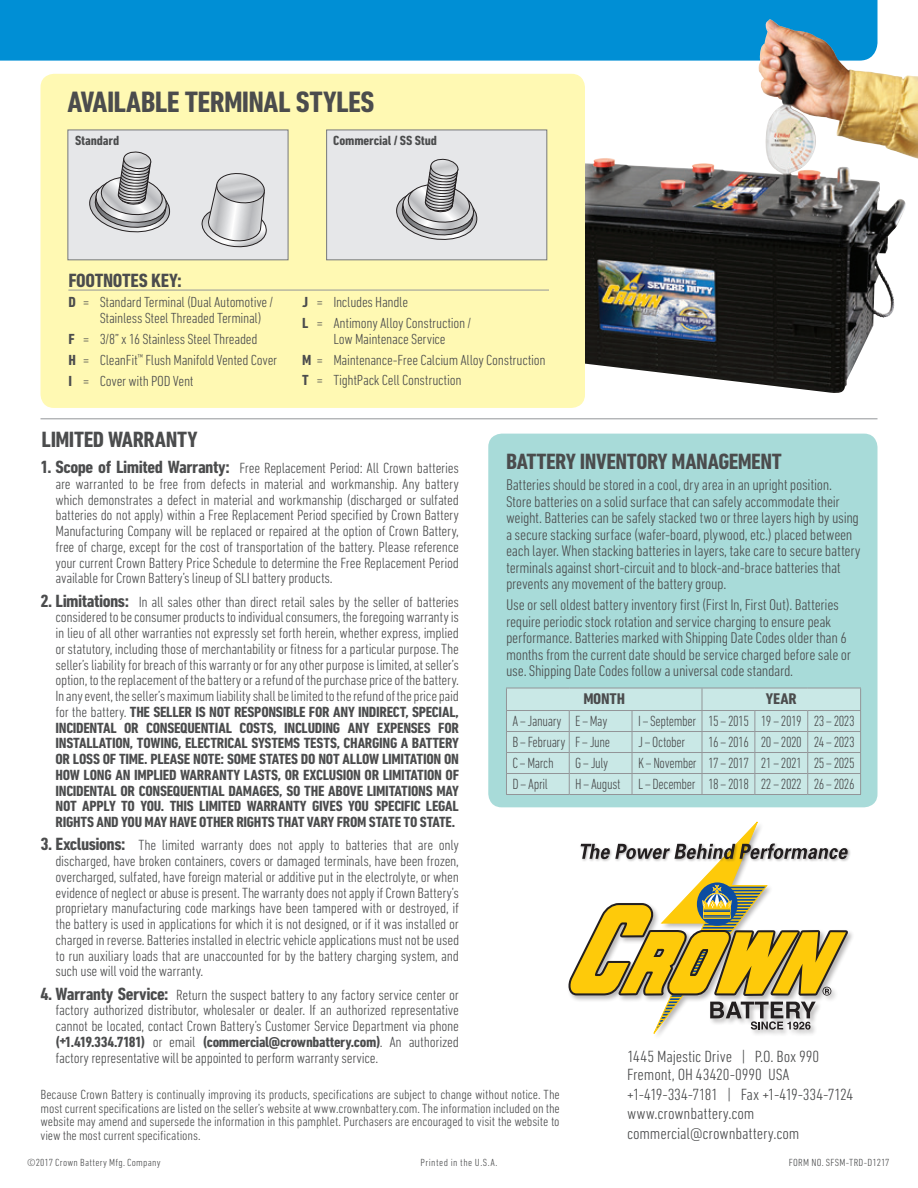
<style>
.page{position:relative;width:918px;height:1188px;background:#fff}
.page>*{position:absolute;margin:0;border:0;box-sizing:border-box;transform-origin:0 0}
.t1{font:700 condensed 30px "DIN Next LT Pro";letter-spacing:-.02em;color:#4b4c4d;scale:1.1 1}
.t2{font:700 condensed 22.5px "DIN Next LT Pro";letter-spacing:-.015em;color:#4b4c4d;scale:1.1 1}
.t3{font:700 condensed 19.5px "DIN Next LT Pro";letter-spacing:-.015em;color:#4b4c4d;scale:1.1 1}
.t4{font:300 condensed 16.5px/19.5px "DIN Next LT Pro";letter-spacing:-.005em;color:#494a4b;scale:1.1 1}
.t5{font:300 condensed 15.75px/16.5px "DIN Next LT Pro";letter-spacing:-.02em;color:#4b4c4d;scale:1.1 1}
.t6{font:700 condensed 15.75px "DIN Next LT Pro";letter-spacing:-.01em;color:#4b4c4d;scale:1.15 1}
.t7{font:300 condensed 15px/15.8px "DIN Next LT Pro";letter-spacing:-.02em;color:#4b4c4d;text-align:justify;scale:1.1 1}
.t8{font:300 condensed 15px "DIN Next LT Pro";letter-spacing:-.02em;color:#4b4c4d}
.t9{font:300 condensed 14.85px/21px "DIN Next LT Pro";letter-spacing:-.015em;color:#4b4c4d;scale:1.1 1}
.t10{font:300 condensed 13.5px/13.5px "DIN Next LT Pro";letter-spacing:-.005em;color:#4b4c4d;text-align:justify;scale:1.1 1}
.t11{font:700 condensed 13.5px "DIN Next LT Pro";letter-spacing:-.01em;color:#4b4c4d;scale:1.1 1}
.t12{font:300 condensed 10.5px "DIN Next LT Pro";letter-spacing:.025em;color:#4b4c4d;scale:1.1 1}
.t13{font:300 condensed 10.5px "DIN Next LT Pro";letter-spacing:.045em;color:#4b4c4d;scale:1.1 1}
.s1{font-weight:700}
.s2{font-weight:700;font-size:18px}
</style>
<div class="page">
<div style="left:488px;top:434px;width:390px;height:373px;background:#a8dbd9;border-radius:14px"></div>
<div style="left:0;top:0;width:878px;height:61px;background:#008fd5"></div>
<img style="left:555px;top:20px;width:351px;height:373px">
<div style="left:40px;top:74px;width:545px;height:334px;background:#fff9b3;border-radius:14px"></div>
<svg style="left:568px;top:822px;width:280px;height:212px"></svg>
<div style="left:68px;top:130px;width:220px;height:130px;background:#e6e7e9;border:1px solid #76787b"></div>
<div style="left:326px;top:130px;width:221px;height:130px;background:#e6e7e9;border:1px solid #76787b"></div>
<hr style="left:68px;top:290px;width:481px;height:1px;background:#939598">
<svg style="left:396px;top:159px;width:82px;height:81px"></svg>
<svg style="left:201px;top:173px;width:66px;height:75px"></svg>
<svg style="left:89px;top:152px;width:82px;height:81px"></svg>
<hr style="left:40px;top:418px;width:838px;height:1px;background:#939598">
<svg style="left:506px;top:688px;width:355px;height:106px;background:#c5e3e1"></svg>
<hr style="left:506px;top:794px;width:63px;height:1px;background:#939598">
<hr style="left:569px;top:794px;width:63px;height:1px;background:#939598">
<hr style="left:632px;top:794px;width:70px;height:1px;background:#939598">
<hr style="left:702px;top:794px;width:53px;height:1px;background:#939598">
<hr style="left:755px;top:794px;width:53px;height:1px;background:#939598">
<hr style="left:808px;top:794px;width:53px;height:1px;background:#939598">
<h1 class="t1" style="left:68px;top:85px;width:281px">AVAILABLE TERMINAL STYLES</h1>
<p class="t11" style="left:75px;top:133px;width:42px">Standard</p>
<p class="t11" style="left:333px;top:133px;width:96px">Commercial / SS Stud</p>
<h3 class="t3" style="left:68px;top:269px;width:105px">FOOTNOTES KEY:</h3>
<p class="t9" style="left:100px;top:294px;width:159px;line-height:16.5px;text-indent:-31px"><span class="s1">D</span> = Standard Terminal (Dual Automotive /<br>Stainless Steel Threaded Terminal)</p>
<p class="t9" style="left:68px;top:329px;width:191px"><span class="s1">F</span> = 3/8” x 16 Stainless Steel Threaded<br><span class="s1">H</span> = CleanFit<sup>™</sup> Flush Manifold Vented Cover<br><span class="s1">I</span> = Cover with POD Vent</p>
<h2 class="t2" style="left:42px;top:426px;width:143px">LIMITED WARRANTY</h2>
<p class="t9" style="left:302px;top:291px;width:155px"><span class="s1">J</span> = Includes Handle<br><span class="s1">L</span> = Antimony Alloy Construction /</p>
<p class="t9" style="left:302px;top:329px;width:223px;text-indent:31px">Low Maintenace Service<br><span class="s1">M</span> = Maintenance-Free Calcium Alloy Construction</p>
<p class="t9" style="left:302px;top:369px;width:147px"><span class="s1">T</span> = TightPack Cell Construction</p>
<h2 class="t2" style="left:506px;top:449px;width:252px">BATTERY INVENTORY MANAGEMENT</h2>
<p class="t5" style="left:506px;top:477px;width:324px">Batteries should be stored in a cool, dry area in an upright position.<br>Store batteries on a solid surface that can safely accommodate their weight. Batteries can be safely stacked two or three layers high by using a secure stacking surface (wafer-board, plywood, etc.) placed between each layer. When stacking batteries in layers, take care to secure battery terminals against short-circuit and to block-and-brace batteries that prevents any movement of the battery group.</p>
<p class="t5" style="left:506px;top:597px;width:315px">Use or sell oldest battery inventory first (First In, First Out). Batteries require periodic stock rotation and service charging to ensure peak performance. Batteries marked with Shipping Date Codes older than 6 months from the current date should be service charged before sale or use. Shipping Date Codes follow a universal code standard.</p>
<p class="t6" style="left:583px;top:690px;width:38px">MONTH</p>
<p class="t6" style="left:766px;top:690px;width:28px">YEAR</p>
<p class="t8" style="left:512px;top:713px;width:96px">A – January E – May</p>
<p class="t8" style="left:638px;top:713px;width:218px">I – September 15 – 2015 19 – 2019 23 – 2023</p>
<p class="t8" style="left:512px;top:734px;width:99px">B – February F – June</p>
<p class="t8" style="left:638px;top:734px;width:49px">J – October</p>
<p class="t8" style="left:708px;top:734px;width:148px">16 – 2016 20 – 2020 24 – 2023</p>
<p class="t8" style="left:512px;top:755px;width:43px">C – March</p>
<p class="t8" style="left:575px;top:755px;width:34px">G – July</p>
<p class="t8" style="left:638px;top:755px;width:218px">K – November 17 – 2017 21 – 2021 25 – 2025</p>
<p class="t8" style="left:512px;top:776px;width:37px">D – April</p>
<p class="t8" style="left:575px;top:776px;width:281px">H – August L – December 18 – 2018 22 – 2022 26 – 2026</p>
<p class="t7" style="left:55px;top:460px;width:368px;text-indent:-15px"><span class="s2">1. Scope of Limited Warranty:</span> Free Replacement Period: All Crown batteries are warranted to be free from defects in material and workmanship. Any battery which demonstrates a defect in material and workmanship (discharged or sulfated batteries do not apply) within a Free Replacement Period specified by Crown Battery Manufacturing Company will be replaced or repaired at the option of Crown Battery, free of charge, except for the cost of transportation of the battery. Please reference your current Crown Battery Price Schedule to determine the Free Replacement Period available for Crown Battery’s lineup of SLI battery products.</p>
<p class="t7" style="left:56px;top:594px;width:368px;text-indent:-15px"><span class="s2">2. Limitations:</span> In all sales other than direct retail sales by the seller of batteries considered to be consumer products to individual consumers, the foregoing warranty is in lieu of all other warranties not expressly set forth herein, whether express, implied or statutory, including those of merchantability or fitness for a particular purpose. The seller’s liability for breach of this warranty or for any other purpose is limited, at seller’s option, to the replacement of the battery or a refund of the purchase price of the battery.<br>In any event, the seller’s maximum liability shall be limited to the refund of the price paid for the battery. <span class="s1">THE SELLER IS NOT RESPONSIBLE FOR ANY INDIRECT, SPECIAL, INCIDENTAL OR CONSEQUENTIAL COSTS, INCLUDING ANY EXPENSES FOR INSTALLATION, TOWING, ELECTRICAL SYSTEMS TESTS, CHARGING A BATTERY OR LOSS OF TIME. PLEASE NOTE: SOME STATES DO NOT ALLOW LIMITATION ON HOW LONG AN IMPLIED WARRANTY LASTS, OR EXCLUSION OR LIMITATION OF INCIDENTAL OR CONSEQUENTIAL DAMAGES, SO THE ABOVE LIMITATIONS MAY NOT APPLY TO YOU. THIS LIMITED WARRANTY GIVES YOU SPECIFIC LEGAL RIGHTS AND YOU MAY HAVE OTHER RIGHTS THAT VARY FROM STATE TO STATE.</span></p>
<p class="t7" style="left:56px;top:837px;width:369px;text-indent:-15px"><span class="s2">3. Exclusions:</span> The limited warranty does not apply to batteries that are only discharged, have broken containers, covers or damaged terminals, have been frozen, overcharged, sulfated, have foreign material or additive put in the electrolyte, or when evidence of neglect or abuse is present. The warranty does not apply if Crown Battery’s proprietary manufacturing code markings have been tampered with or destroyed, if the battery is used in applications for which it is not designed, or if it was installed or charged in reverse. Batteries installed in electric vehicle applications must not be used to run auxiliary loads that are unaccounted for by the battery charging system, and such use will void the warranty.</p>
<p class="t7" style="left:55px;top:987px;width:368px;text-indent:-15px"><span class="s2">4. Warranty Service:</span> Return the suspect battery to any factory service center or factory authorized distributor, wholesaler or dealer. If an authorized representative cannot be located, contact Crown Battery’s Customer Service Department via phone <span class="s1">(+1.419.334.7181)</span> or email <span class="s1">(commercial@crownbattery.com)</span>. An authorized factory representative will be appointed to perform warranty service.</p>
<p class="t4" style="left:627px;top:1048px;width:176px;line-height:18px">1445 Majestic Drive | P.O. Box 990<br>Fremont, OH 43420-0990 USA</p>
<p class="t4" style="left:627px;top:1084px;width:207px">+1-419-334-7181 | Fax +1-419-334-7124 www.crownbattery.com commercial@crownbattery.com</p>
<p class="t10" style="left:40px;top:1088px;width:474px">Because Crown Battery is continually improving its products, specifications are subject to change without notice. The most current specifications are listed on the seller’s website at www.crownbattery.com. The information included on the website may amend and supersede the information in this pamphlet. Purchasers are encouraged to visit the website to view the most current specifications.</p>
<p class="t12" style="left:27px;top:1156px;width:123px">©2017 Crown Battery Mfg. Company</p>
<p class="t13" style="left:420px;top:1156px;width:72px">Printed in the U.S.A.</p>
<p class="t12" style="left:789px;top:1156px;width:93px">FORM NO. SFSM-TRD-D1217</p>
</div>
